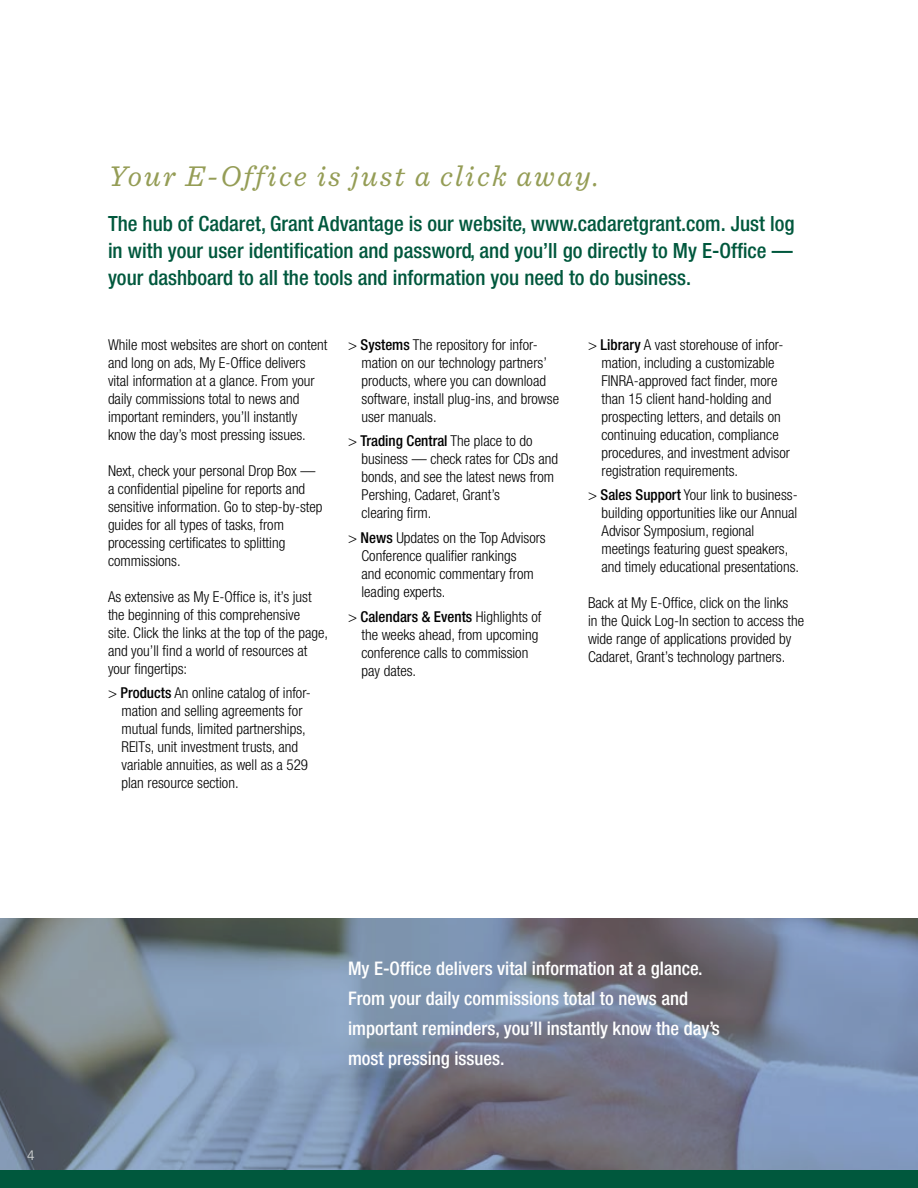
<style>
.page{position:relative;width:918px;height:1188px;background:#fff}
.page>*{position:absolute;margin:0;border:0;box-sizing:border-box;transform-origin:0 0}
.t1{font:italic 30px "Sentinel";letter-spacing:.075em;color:#959d56}
.t2{font:500 condensed 21px/27px "Helvetica Neue LT Std";color:#00583d;text-align:justify}
.t3{font:500 condensed 18.75px/30px "Helvetica Neue LT Std";color:#fff}
.t4{font:300 condensed 15px/18px "Helvetica Neue LT Std";color:#000}
.t5{font:13.5px "Avenir LT Std";color:#d1d3d4}
.s1{font-weight:500}
</style>
<div class="page">
<img style="left:0;top:918px;width:918px;height:253px">
<div style="left:0;top:1171px;width:918px;height:17px;background:#00583d"></div>
<p class="t5" style="left:27px;top:1148px;width:9px">4</p>
<h1 class="t1" style="left:108px;top:153px;width:493px">Your E-Office is just a click away.</h1>
<p class="t2" style="left:108px;top:210px;width:688px">The hub of Cadaret, Grant Advantage is our website, www.cadaretgrant.com. Just log in with your user identification and password, and you’ll go directly to My E-Office — your dashboard to all the tools and information you need to do business.</p>
<p class="t4" style="left:108px;top:335px;width:221px">While most websites are short on content and long on ads, My E-Office delivers vital information at a glance. From your daily commissions total to news and important reminders, you’ll instantly know the day’s most pressing issues.</p>
<p class="t4" style="left:108px;top:461px;width:216px">Next, check your personal Drop Box — a confidential pipeline for reports and sensitive information. Go to step-by-step guides for all types of tasks, from processing certificates to splitting commissions.</p>
<p class="t4" style="left:108px;top:587px;width:222px">As extensive as My E-Office is, it’s just the beginning of this comprehensive<br>site. Click the links at the top of the page, and you’ll find a world of resources at your fingertips:</p>
<p class="t4" style="left:122px;top:684px;width:191px;text-indent:-14px">&gt; <span class="s1">Products</span> An online catalog of infor&shy;mation and selling agreements for mutual funds, limited partnerships, REITs, unit investment trusts, and variable annuities, as well as a 529 plan resource section.</p>
<p class="t4" style="left:362px;top:335px;width:199px;text-indent:-14px">&gt; <span class="s1">Systems</span> The repository for infor&shy;mation on our technology partners’ products, where you can download software, install plug-ins, and browse user manuals.</p>
<p class="t4" style="left:362px;top:432px;width:198px;text-indent:-14px">&gt; <span class="s1">Trading Central</span> The place to do business — check rates for CDs and bonds, and see the latest news from<br>Pershing, Cadaret, Grant’s<br>clearing firm.</p>
<p class="t4" style="left:362px;top:529px;width:186px;text-indent:-14px">&gt; <span class="s1">News</span> Updates on the Top Advisors<br>Conference qualifier rankings<br>and economic commentary from leading experts.</p>
<p class="t4" style="left:362px;top:608px;width:182px;text-indent:-14px">&gt; <span class="s1">Calendars &amp; Events</span> Highlights of the weeks ahead, from upcoming conference calls to commission pay dates.</p>
<p class="t4" style="left:602px;top:335px;width:190px;text-indent:-14px">&gt; <span class="s1">Library</span> A vast storehouse of infor&shy;mation, including a customizable FINRA-approved fact finder, more than 15 client hand-holding and prospecting letters, and details on continuing education, compliance procedures, and investment advisor registration requirements.</p>
<p class="t4" style="left:602px;top:486px;width:199px;text-indent:-14px">&gt; <span class="s1">Sales Support</span> Your link to business&shy;building opportunities like our Annual Advisor Symposium, regional meetings featuring guest speakers, and timely educational presentations.</p>
<p class="t4" style="left:588px;top:594px;width:218px">Back at My E-Office, click on the links<br>in the Quick Log-In section to access the wide range of applications provided by Cadaret, Grant’s technology partners.</p>
<p class="t3" style="left:348px;top:953px;width:373px">My E-Office delivers vital information at a glance.<br>From your daily commissions total to news and important reminders, you’ll instantly know the day’s most pressing issues.</p>
</div>
